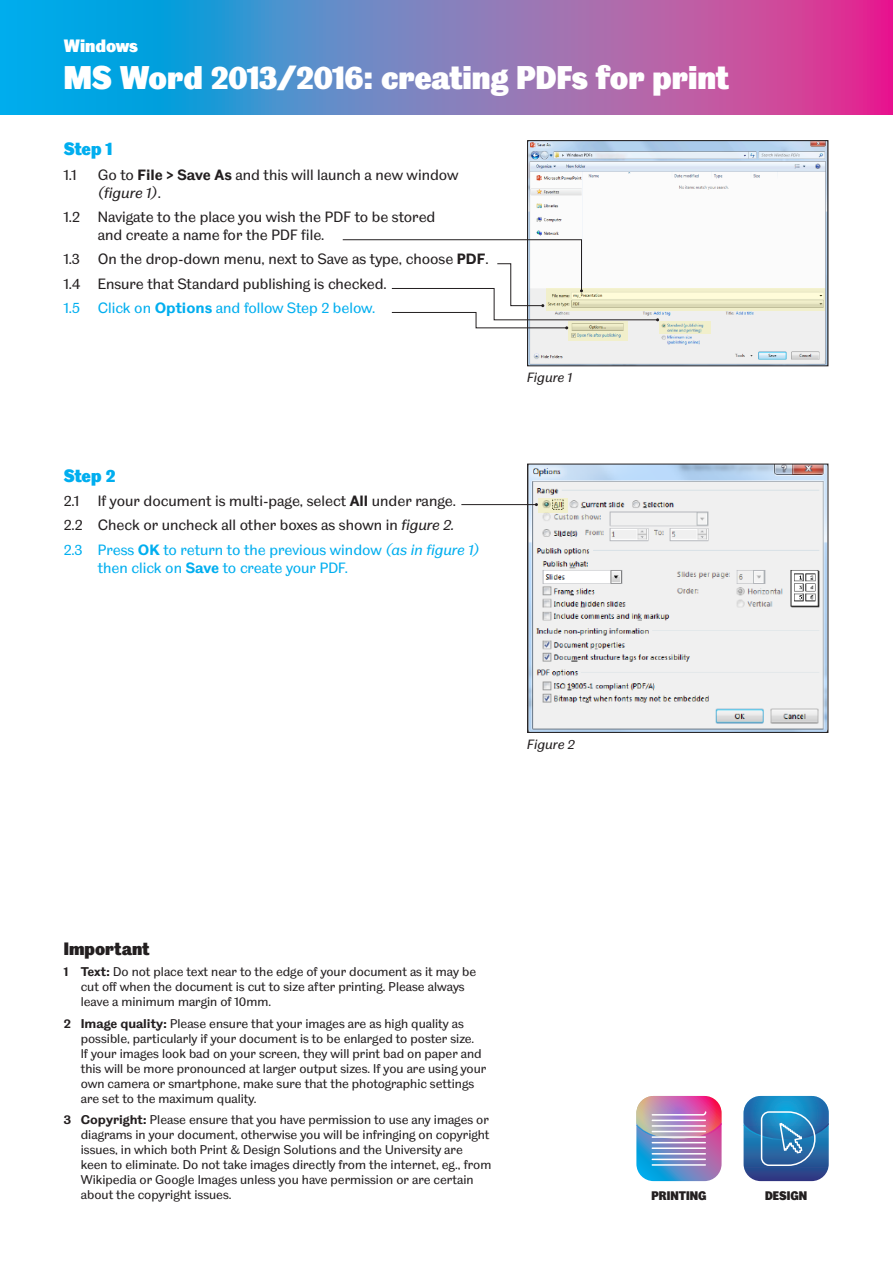
<style>
.page{position:relative;width:893px;height:1263px;background:#fff}
.page>*{position:absolute;margin:0;border:0;box-sizing:border-box;transform-origin:0 0}
.Main_Heading{font:33px "TUOS Pro Blake Display";color:#fff}
.t1{font:18px "TUOS Pro Blake Display";color:#00aeef}
.t2{font:18px "TUOS Pro Blake Display";color:#231f20}
.t3{font:18px "TUOS Pro Blake Display";color:#fff}
.Descriptive_Text{font:15px/18px "TUOS Blake";color:#231f20}
.Descriptive_Text-2{font:15px/18px "TUOS Blake";color:#00aeef}
.t4{font:italic 13.5px "TUOS Blake";color:#231f20}
.Descriptive_Text-3{font:12.75px/15px "TUOS Blake";color:#231f20}
.t5{font:12.45px "TUOS Pro Blake Display";color:#231f20}
.s1{font-weight:700}
.s2{font-style:italic}
</style>
<div class="page">
<svg style="left:0;top:0;width:893px;height:115px;background:#7579bd"></svg>
<img style="left:636px;top:1096px;width:86px;height:85px">
<svg style="left:744px;top:1096px;width:85px;height:85px;background:#367bb3"></svg>
<img style="left:529px;top:466px;width:297px;height:265px">
<div style="left:527px;top:464px;width:301px;height:269px;border:1px solid #231f20"></div>
<svg style="left:538px;top:498px;width:30px;height:15px"></svg>
<hr style="left:461px;top:504px;width:75px;height:1px;background:#231f20">
<img style="left:529px;top:142px;width:297px;height:222px">
<div style="left:527px;top:140px;width:301px;height:226px;border:1px solid #231f20"></div>
<svg style="left:659px;top:288px;width:166px;height:23px;background:#edebc8"></svg>
<svg style="left:568px;top:329px;width:59px;height:12px"></svg>
<svg style="left:659px;top:321px;width:52px;height:13px"></svg>
<svg style="left:342px;top:239px;width:317px;height:90px"></svg>
<p class="t3" style="left:64px;top:34px;width:76px">Windows</p>
<p class="Main_Heading" style="left:64px;top:56px;width:667px">MS Word 2013/2016: creating PDFs for print</p>
<p class="t1" style="left:64px;top:138px;width:50px">Step 1</p>
<p class="Descriptive_Text" style="left:64px;top:165px;width:14px">1.1</p>
<p class="Descriptive_Text" style="left:98px;top:165px;width:362px">Go to <span class="s1">File &gt; Save As</span> and this will launch a new window <span class="s2">(figure 1)</span>.</p>
<p class="Descriptive_Text" style="left:98px;top:208px;width:339px;text-indent:-34px">1.2 Navigate to the place you wish the PDF to be stored and create a name for the PDF file.</p>
<p class="Descriptive_Text" style="left:64px;top:250px;width:426px">1.3 On the drop-down menu, next to Save as type, choose <span class="s1">PDF</span>.</p>
<p class="Descriptive_Text" style="left:64px;top:274px;width:325px">1.4 Ensure that Standard publishing is checked.</p>
<p class="Descriptive_Text-2" style="left:64px;top:299px;width:313px">1.5 Click on <span class="s1">Options</span> and follow Step 2 below.</p>
<p class="t1" style="left:64px;top:464px;width:53px">Step 2</p>
<p class="Descriptive_Text" style="left:64px;top:491px;width:394px">2.1 If your document is multi-page, select <span class="s1">All</span> under range.</p>
<p class="Descriptive_Text" style="left:64px;top:516px;width:392px">2.2 Check or uncheck all other boxes as shown in <span class="s2">figure 2.</span></p>
<p class="Descriptive_Text-2" style="left:98px;top:540px;width:384px;text-indent:-34px">2.3 Press <span class="s1">OK</span> to return to the previous window <span class="s2">(as in figure 1) </span>then click on <span class="s1">Save</span> to create your PDF.</p>
<p class="t4" style="left:527px;top:369px;width:47px">Figure 1</p>
<p class="t4" style="left:527px;top:736px;width:49px">Figure 2</p>
<p class="t2" style="left:64px;top:937px;width:87px">Important</p>
<p class="Descriptive_Text-3" style="left:81px;top:964px;width:397px;text-indent:-17px"><span class="s1">1 Text:</span> Do not place text near to the edge of your document as it may be cut off when the document is cut to size after printing. Please always leave a minimum margin of 10mm.</p>
<p class="Descriptive_Text-3" style="left:81px;top:1016px;width:407px;text-indent:-17px"><span class="s1">2 Image quality:</span> Please ensure that your images are as high quality as possible, particularly if your document is to be enlarged to poster size.<br>If your images look bad on your screen, they will print bad on paper and this will be more pronounced at larger output sizes. If you are using your own camera or smartphone, make sure that the photographic settings are set to the maximum quality.</p>
<p class="Descriptive_Text-3" style="left:81px;top:1112px;width:412px;text-indent:-17px"><span class="s1">3 Copyright:</span> Please ensure that you have permission to use any images or diagrams in your document, otherwise you will be infringing on copyright issues, in which both Print &amp; Design Solutions and the University are keen to eliminate. Do not take images directly from the internet, eg., from Wikipedia or Google Images unless you have permission or are certain about the copyright issues.</p>
<p class="t5" style="left:651px;top:1188px;width:56px">PRINTING</p>
<p class="t5" style="left:765px;top:1188px;width:44px">DESIGN</p>
</div>
